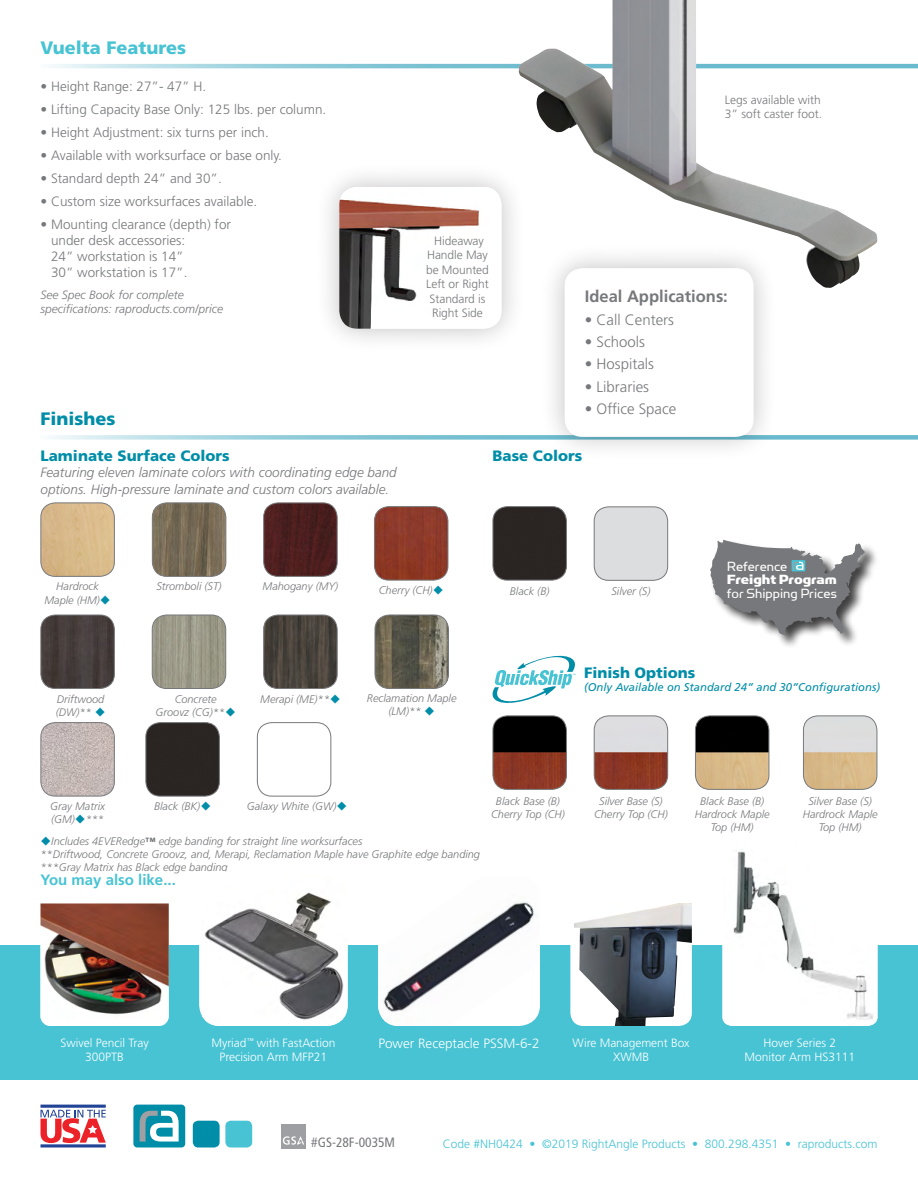
<style>
.page{position:relative;width:918px;height:1188px;background:#fff}
.page>*{position:absolute;margin:0;border:0;box-sizing:border-box;transform-origin:0 0}
.t1{font:900 18px "Frutiger LT Std";color:#47c3d3}
.t2{font:900 18px "Frutiger LT Std";color:#008da8}
.t3{font:700 16.5px "Frutiger LT Std";color:#77787b}
.t4{font:300 15px "Frutiger LT Std";color:#77787b}
.t5{font:900 15px "Frutiger LT Std";color:#008da8}
.t6{font:15px "Simian Display Orangutan";color:#fff}
.t7{font:700 15px "Frutiger LT Std";color:#47c3d3}
.t8{font:15px "Simian Display Chimpanzee";color:#fff}
.t9{font:300 13.5px/16.2px "Frutiger LT Std";color:#77787b}
.t10{font:italic 300 13.5px/16.2px "Frutiger LT Std";color:#77787b}
.t11{font:300 13.5px "Frutiger LT Std";color:#fff}
.t12{font:condensed 13.5px "Frutiger LT Std";color:#77787b}
.t13{font:300 12px/14.4px "Frutiger LT Std";color:#fff;text-align:center}
.t14{font:300 12px/14.4px "Frutiger LT Std";letter-spacing:-.005em;color:#77787b}
.t15{font:300 12px "Frutiger LT Std";color:#47c3d3}
.t16{font:italic 300 12px/14.4px "Frutiger LT Std";color:#77787b}
.t17{font:italic 11.25px "Frutiger LT Std";color:#008da8}
.t18{font:italic 300 10.95px/13.2px "Frutiger LT Std";color:#77787b;text-align:center}
.s1{color:#008da8}
.s2{font-weight:900;font-style:normal;font-size:10.5px}
</style>
<div class="page">
<div style="left:0;top:945px;width:918px;height:135px;background:#47c3d3"></div>
<div style="left:133px;top:1105px;width:52px;height:42px;background:#008da8;border-radius:4px"></div>
<svg style="left:140px;top:1110px;width:39px;height:32px"></svg>
<div style="left:225px;top:1121px;width:27px;height:27px;background:#47c3d3;border-radius:5px"></div>
<div style="left:193px;top:1121px;width:27px;height:27px;background:#008da8;border-radius:5px"></div>
<div style="left:281px;top:1124px;width:25px;height:25px;background:#9d9fa2"></div>
<svg style="left:283px;top:1136px;width:21px;height:9px"></svg>
<hr style="left:40px;top:1105px;width:66px;height:3px;background:#224497">
<svg style="left:40px;top:1144px;width:66px;height:4px"></svg>
<svg style="left:40px;top:1110px;width:66px;height:33px"></svg>
<svg style="left:51px;top:64px;width:867px;height:4px;background:#99d0dc"></svg>
<div style="left:493px;top:507px;width:73px;height:73px;background:#2a2423"></div>
<div style="left:493px;top:506px;width:74px;height:74px;border:1px solid #77787b;border-radius:14px"></div>
<div style="left:594px;top:507px;width:74px;height:73px;background:#dcddde;border-radius:14px"></div>
<div style="left:594px;top:506px;width:74px;height:75px;border:1px solid #77787b;border-radius:14px"></div>
<svg style="left:493px;top:656px;width:83px;height:47px"></svg>
<div style="left:709px;top:539px;width:170px;height:111px;background:#000;opacity:.75"></div>
<svg style="left:710px;top:540px;width:156px;height:95px"></svg>
<svg style="left:51px;top:435px;width:867px;height:5px;background:#9ad0dd"></svg>
<img style="left:695px;top:716px;width:74px;height:73px">
<div style="left:695px;top:716px;width:74px;height:74px;border:1px solid #77787b;border-radius:14px"></div>
<img style="left:803px;top:716px;width:74px;height:73px">
<div style="left:803px;top:716px;width:74px;height:74px;border:1px solid #77787b;border-radius:14px"></div>
<img style="left:594px;top:716px;width:74px;height:73px">
<div style="left:594px;top:716px;width:74px;height:74px;border:1px solid #77787b;border-radius:14px"></div>
<img style="left:493px;top:716px;width:73px;height:73px">
<div style="left:493px;top:716px;width:74px;height:74px;border:1px solid #77787b;border-radius:14px"></div>
<img style="left:374px;top:507px;width:74px;height:73px">
<div style="left:374px;top:506px;width:74px;height:74px;border:1px solid #77787b;border-radius:14px"></div>
<div style="left:146px;top:723px;width:73px;height:73px;background:#2a2423"></div>
<div style="left:146px;top:722px;width:74px;height:74px;border:1px solid #77787b;border-radius:14px"></div>
<div style="left:257px;top:722px;width:74px;height:74px;border:1px solid #77787b;border-radius:14px"></div>
<img style="left:375px;top:615px;width:73px;height:74px">
<div style="left:375px;top:615px;width:74px;height:74px;border:1px solid #77787b;border-radius:14px"></div>
<img style="left:41px;top:615px;width:73px;height:73px">
<div style="left:40px;top:615px;width:75px;height:74px;border:1px solid #77787b;border-radius:14px"></div>
<img style="left:152px;top:615px;width:74px;height:74px">
<div style="left:152px;top:615px;width:74px;height:74px;border:1px solid #77787b;border-radius:14px"></div>
<img style="left:264px;top:615px;width:73px;height:74px">
<div style="left:263px;top:615px;width:75px;height:74px;border:1px solid #77787b;border-radius:14px"></div>
<img style="left:42px;top:504px;width:72px;height:71px">
<div style="left:40px;top:502px;width:75px;height:75px;border:1px solid #77787b;border-radius:14px"></div>
<img style="left:152px;top:503px;width:74px;height:73px">
<div style="left:152px;top:502px;width:74px;height:75px;border:1px solid #77787b;border-radius:14px"></div>
<img style="left:265px;top:504px;width:71px;height:72px">
<div style="left:263px;top:502px;width:75px;height:75px;border:1px solid #77787b;border-radius:14px"></div>
<img style="left:42px;top:723px;width:72px;height:73px">
<div style="left:40px;top:722px;width:75px;height:74px;border:1px solid #77787b;border-radius:14px"></div>
<div style="left:570px;top:845px;width:122px;height:181px;background:#fff;border-radius:13px"></div>
<img style="left:574px;top:903px;width:118px;height:123px">
<svg style="left:722px;top:945px;width:2px;height:77px"></svg>
<img style="left:724px;top:851px;width:154px;height:175px">
<div style="left:199px;top:871px;width:149px;height:155px;background:#fff;border-radius:21px"></div>
<img style="left:202px;top:892px;width:146px;height:134px">
<svg style="left:40px;top:1018px;width:129px;height:8px"></svg>
<img style="left:40px;top:903px;width:129px;height:115px">
<img style="left:519px;top:0;width:359px;height:288px">
<div style="left:314px;top:162px;width:213px;height:192px;background:#000;opacity:.25"></div>
<img style="left:339px;top:187px;width:162px;height:142px">
<div style="left:539px;top:243px;width:240px;height:220px;background:#000;opacity:.25"></div>
<div style="left:565px;top:268px;width:189px;height:169px;background:#fff;border-radius:18px"></div>
<img style="left:378px;top:901px;width:162px;height:125px">
<h1 class="t1" style="left:40px;top:37px;width:147px">Vuelta Features</h1>
<p class="t9" style="left:40px;top:79px;width:167px">• Height Range: 27”- 47” H.</p>
<p class="t9" style="left:40px;top:102px;width:287px">• Lifting Capacity Base Only: 125 lbs. per column.</p>
<p class="t9" style="left:40px;top:124px;width:230px">• Height Adjustment: six turns per inch.</p>
<p class="t9" style="left:40px;top:147px;width:243px">• Available with worksurface or base only.</p>
<p class="t9" style="left:40px;top:170px;width:183px">• Standard depth 24” and 30”.</p>
<p class="t9" style="left:40px;top:193px;width:218px">• Custom size worksurfaces available.</p>
<p class="t9" style="left:51px;top:216px;width:182px;text-indent:-11px">• Mounting clearance (depth) for under desk accessories:<br>24” workstation is 14”<br>30” workstation is 17”.</p>
<p class="t16" style="left:40px;top:287px;width:184px">See Spec Book for complete specifications: raproducts.com/price</p>
<h2 class="t3" style="left:585px;top:287px;width:145px">Ideal Applications:</h2>
<h3 class="t4" style="left:585px;top:311px;width:91px">• Call Centers</h3>
<h3 class="t4" style="left:585px;top:333px;width:62px">• Schools</h3>
<h3 class="t4" style="left:585px;top:356px;width:71px">• Hospitals</h3>
<h3 class="t4" style="left:585px;top:378px;width:66px">• Libraries</h3>
<h3 class="t4" style="left:585px;top:400px;width:93px">• Office Space</h3>
<p class="t14" style="left:725px;top:92px;width:99px">Legs available with<br>3” soft caster foot.</p>
<p class="t14" style="left:426px;top:234px;width:64px;text-align:center">Hideaway<br>Handle May be Mounted<br>Left or Right<br>Standard is<br>Right Side</p>
<h1 class="t2" style="left:40px;top:408px;width:77px">Finishes</h1>
<h3 class="t5" style="left:40px;top:447px;width:191px">Laminate Surface Colors</h3>
<p class="t10" style="left:40px;top:465px;width:358px">Featuring eleven laminate colors with coordinating edge band options. High-pressure laminate and custom colors available.</p>
<h3 class="t5" style="left:493px;top:447px;width:91px">Base Colors</h3>
<p class="t18" style="left:56px;top:580px;width:44px">Hardrock</p>
<p class="t18" style="left:156px;top:580px;width:67px">Stromboli (ST)</p>
<p class="t18" style="left:263px;top:580px;width:77px">Mahogany (MY)</p>
<p class="t18" style="left:44px;top:593px;width:68px">Maple (HM)<span class="s1">◆</span></p>
<p class="t18" style="left:379px;top:584px;width:66px">Cherry (CH)<span class="s1">◆</span></p>
<p class="t18" style="left:510px;top:585px;width:41px">Black (B)</p>
<p class="t18" style="left:611px;top:585px;width:41px">Silver (S)</p>
<h3 class="t6" style="left:727px;top:558px;width:62px">Reference</h3>
<h3 class="t8" style="left:727px;top:571px;width:111px">Freight Program</h3>
<h3 class="t6" style="left:727px;top:586px;width:112px">for Shipping Prices</h3>
<p class="t18" style="left:57px;top:692px;width:49px">Driftwood</p>
<p class="t18" style="left:260px;top:692px;width:82px">Merapi (ME)**<span class="s1">◆</span></p>
<p class="t18" style="left:56px;top:705px;width:51px">(DW)** <span class="s1">◆</span></p>
<p class="t18" style="left:156px;top:692px;width:82px">Concrete<br>Groovz (CG)**<span class="s1">◆</span></p>
<p class="t18" style="left:367px;top:691px;width:91px">Reclamation Maple (LM)** <span class="s1">◆</span></p>
<h3 class="t5" style="left:584px;top:664px;width:113px">Finish Options</h3>
<p class="t17" style="left:584px;top:681px;width:298px">(Only Available on Standard 24” and 30”Configurations)</p>
<p class="t18" style="left:50px;top:800px;width:56px;text-align:left">Gray Matrix (GM)<span class="s1">◆</span>***</p>
<p class="t18" style="left:154px;top:800px;width:59px">Black (BK)<span class="s1">◆</span></p>
<p class="t18" style="left:247px;top:800px;width:102px">Galaxy White (GW)<span class="s1">◆</span></p>
<p class="t18" style="left:40px;top:834px;width:441px;text-align:left"><span class="s1">◆</span>Includes 4EVERedge<span class="s2">™</span> edge banding for straight line worksurfaces<br>**Driftwood, Concrete Groovz, and, Merapi, Reclamation Maple have Graphite edge banding ***Gray Matrix has Black edge banding</p>
<h3 class="t7" style="left:40px;top:871px;width:137px">You may also like...</h3>
<p class="t18" style="left:491px;top:794px;width:75px">Black Base (B)<br>Cherry Top (CH)</p>
<p class="t18" style="left:594px;top:794px;width:75px">Silver Base (S)<br>Cherry Top (CH)</p>
<p class="t18" style="left:695px;top:794px;width:76px">Black Base (B)<br>Hardrock Maple<br>Top (HM)</p>
<p class="t18" style="left:803px;top:794px;width:76px">Silver Base (S)<br>Hardrock Maple<br>Top (HM)</p>
<p class="t13" style="left:61px;top:1036px;width:90px">Swivel Pencil Tray<br>300PTB</p>
<p class="t13" style="left:573px;top:1036px;width:118px">Wire Management Box<br>XWMB</p>
<p class="t13" style="left:745px;top:1036px;width:112px">Hover Series 2<br>Monitor Arm HS3111</p>
<p class="t13" style="left:211px;top:1036px;width:126px">Myriad<sup>™</sup> with FastAction<br>Precision Arm MFP21</p>
<p class="t11" style="left:378px;top:1036px;width:163px">Power Receptacle PSSM-6-2</p>
<p class="t12" style="left:311px;top:1134px;width:85px">#GS-28F-0035M</p>
<p class="t15" style="left:443px;top:1137px;width:436px">Code #NH0424 • ©2019 RightAngle Products • 800.298.4351 • raproducts.com</p>
</div>
